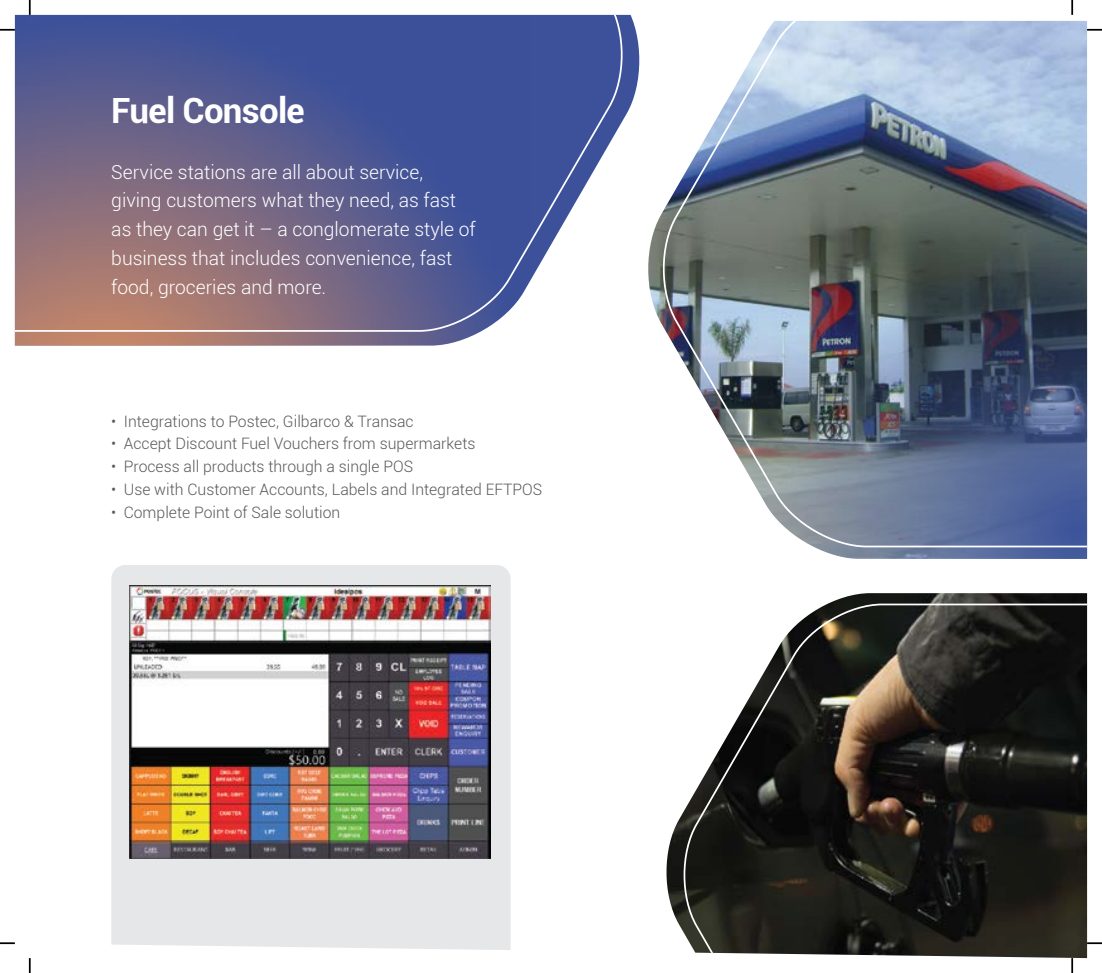
<style>
.page{position:relative;width:1102px;height:973px;background:#fff}
.page>*{position:absolute;margin:0;border:0;box-sizing:border-box;transform-origin:0 0}
.t1{font:700 34.82px "Roboto";letter-spacing:-.02em;color:#fff}
.t2{font:300 19.25px/28.7px "Roboto";color:#fff}
.t3{font:300 15.75px "Roboto";color:#58595b}
</style>
<div class="page">
<img style="left:15px;top:332px;width:465px;height:13px">
<svg style="left:15px;top:15px;width:613px;height:317px;background:#6b6b95"></svg>
<img style="left:816px;top:548px;width:270px;height:11px">
<img style="left:666px;top:593px;width:420px;height:330px">
<img style="left:657px;top:20px;width:429px;height:528px">
<svg style="left:678px;top:602px;width:408px;height:355px;background:#3d3b37"></svg>
<div style="left:111px;top:565px;width:399px;height:385px;background:#e6e7e8"></div>
<img style="left:130px;top:585px;width:360px;height:273px">
<svg style="left:0;top:29px;width:15px;height:2px"></svg>
<svg style="left:29px;top:0;width:2px;height:15px"></svg>
<svg style="left:1071px;top:0;width:1px;height:15px"></svg>
<svg style="left:1086px;top:29px;width:15px;height:2px"></svg>
<svg style="left:1086px;top:942px;width:15px;height:1px"></svg>
<svg style="left:1071px;top:957px;width:1px;height:15px"></svg>
<svg style="left:29px;top:958px;width:2px;height:14px"></svg>
<svg style="left:0;top:942px;width:15px;height:1px"></svg>
<h1 class="t1" style="left:111px;top:86px;width:195px">Fuel Console</h1>
<p class="t2" style="left:111px;top:157px;width:366px">Service stations are all about service, giving customers what they need, as fast as they can get it – a conglomerate style of business that includes convenience, fast food, groceries and more.</p>
<p class="t3" style="left:111px;top:410px;width:304px">• Integrations to Postec, Gilbarco &amp; Transac</p>
<p class="t3" style="left:111px;top:433px;width:365px">• Accept Discount Fuel Vouchers from supermarkets</p>
<p class="t3" style="left:111px;top:455px;width:303px">• Process all products through a single POS</p>
<p class="t3" style="left:111px;top:478px;width:432px">• Use with Customer Accounts, Labels and Integrated EFTPOS</p>
<p class="t3" style="left:111px;top:501px;width:230px">• Complete Point of Sale solution</p>
</div>
